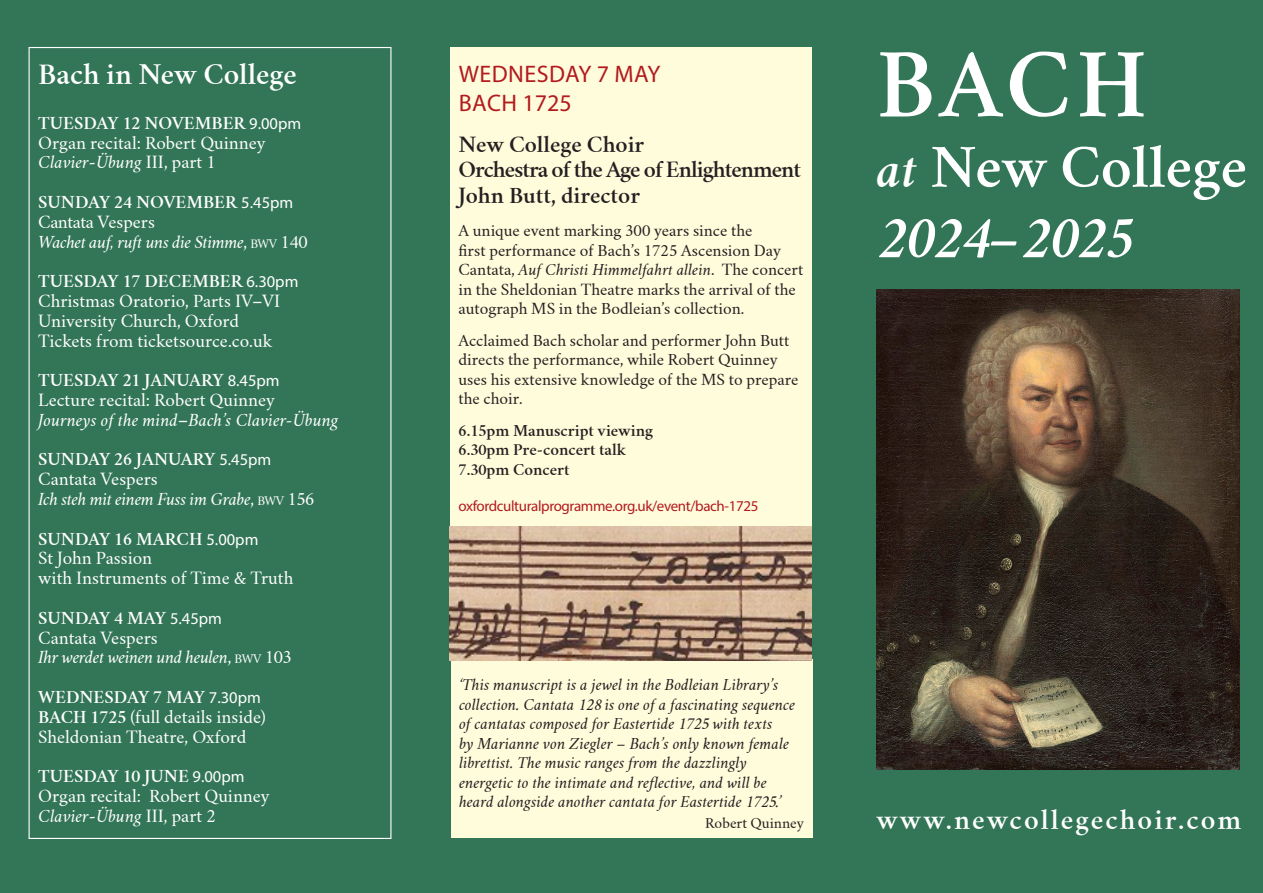
<style>
.page{position:relative;width:1263px;height:893px;background:#327557}
.page>*{position:absolute;margin:0;border:0;box-sizing:border-box;transform-origin:0 0}
.t1{font:600 87px "Crimson Text";color:#fff}
.t2{font:600 54px "Crimson Text";color:#fff}
.t3{font:italic 600 54px "Crimson Text";color:#fff}
.t4{font:600 27px "Crimson Text";color:#fff}
.t5{font:600 25.5px "Crimson Text";letter-spacing:.08em;color:#fff}
.t6{font:24px "Myriad Pro";letter-spacing:.015em;color:#b21b1f}
.t7{font:600 21px "Crimson Text";color:#231f20}
.t8{font:600 21px "Crimson Text";letter-spacing:-.045em;color:#231f20}
.t9{font:16.5px "Crimson Text";color:#fff}
.t10{font:600 16.5px "Crimson Text";color:#fff}
.t11{font:italic 16.5px "Crimson Text";letter-spacing:-.025em;color:#fff}
.t12{font:italic 16.5px "Crimson Text";color:#fff}
.t13{font:16.5px "Crimson Text";letter-spacing:-.025em;color:#fff}
.t14{font:15px/19.5px "Crimson Text";color:#231f20}
.t15{font:italic 15px/19.5px "Crimson Text";color:#231f20}
.t16{font:600 15px "Crimson Text";color:#231f20}
.t17{font:15px "Myriad Pro";letter-spacing:-.025em;color:#b21b1f}
.t18{font:13.5px "Crimson Text";color:#231f20}
.s1{font-family:"Myriad Pro";font-weight:400}
.s2{font-style:normal}
.s3{font-style:normal;font-size:11.55px}
.s4{font-weight:600}
.s5{font-style:italic}
.s6{font-style:italic;font-size:48px}
</style>
<div class="page">
<img style="left:876px;top:289px;width:363px;height:480px">
<div style="left:450px;top:47px;width:362px;height:485px;background:#fffcdc"></div>
<div style="left:450px;top:659px;width:362px;height:179px;background:#fffcdc"></div>
<img style="left:450px;top:527px;width:362px;height:133px">
<p class="t4" style="left:38px;top:58px;width:260px">Bach in New College</p>
<p class="t10" style="left:38px;top:113px;width:264px">TUESDAY 12 NOVEMBER <span class="s1">9.00pm</span></p>
<p class="t9" style="left:38px;top:132px;width:229px">Organ recital: Robert Quinney</p>
<p class="t12" style="left:38px;top:153px;width:179px">Clavier<span class="s2">-</span>Übung <span class="s2">III, part 1</span></p>
<p class="t10" style="left:38px;top:192px;width:257px">SUNDAY 24 NOVEMBER <span class="s1">5.45pm</span></p>
<p class="t13" style="left:38px;top:212px;width:118px">Cantata Vespers</p>
<p class="t11" style="left:38px;top:232px;width:271px">Wachet auf, ruft uns die Stimme<span class="s2">,</span> <span class="s3">BWV</span> <span class="s2">140</span></p>
<p class="t10" style="left:38px;top:271px;width:262px">TUESDAY 17 DECEMBER <span class="s1">6.30pm</span></p>
<p class="t9" style="left:38px;top:291px;width:243px">Christmas Oratorio, Parts IV–VI</p>
<p class="t9" style="left:38px;top:311px;width:202px">University Church, Oxford</p>
<p class="t9" style="left:38px;top:330px;width:236px">Tickets from ticketsource.co.uk</p>
<p class="t10" style="left:38px;top:370px;width:243px">TUESDAY 21 JANUARY <span class="s1">8.45pm</span></p>
<p class="t9" style="left:38px;top:390px;width:238px">Lecture recital: Robert Quinney</p>
<p class="t12" style="left:38px;top:410px;width:302px">Journeys of the mind<span class="s2">–</span>Bach’s Clavier-Übung</p>
<p class="t10" style="left:38px;top:449px;width:235px">SUNDAY 26 JANUARY <span class="s1">5.45pm</span></p>
<p class="t9" style="left:38px;top:469px;width:121px">Cantata Vespers</p>
<p class="t11" style="left:38px;top:490px;width:278px">Ich steh mit einem Fuss im Grabe<span class="s2">,</span> <span class="s3">BWV</span> <span class="s2">156</span></p>
<p class="t10" style="left:38px;top:529px;width:222px">SUNDAY 16 MARCH <span class="s1">5.00pm</span></p>
<p class="t9" style="left:38px;top:548px;width:116px">St John Passion</p>
<p class="t9" style="left:38px;top:568px;width:257px">with Instruments of Time &amp; Truth</p>
<p class="t10" style="left:38px;top:608px;width:185px">SUNDAY 4 MAY <span class="s1">5.45pm</span></p>
<p class="t9" style="left:38px;top:627px;width:121px">Cantata Vespers</p>
<p class="t11" style="left:38px;top:648px;width:255px">Ihr werdet weinen und heulen<span class="s2">,</span> <span class="s3">BWV</span> <span class="s2">103</span></p>
<p class="t10" style="left:38px;top:687px;width:224px">WEDNESDAY 7 MAY <span class="s1">7.30pm</span></p>
<p class="t9" style="left:38px;top:707px;width:229px"><span class="s4">BACH 1725</span> (full details inside)</p>
<p class="t9" style="left:38px;top:726px;width:210px">Sheldonian Theatre, Oxford</p>
<p class="t10" style="left:38px;top:766px;width:208px">TUESDAY 10 JUNE <span class="s1">9.00pm</span></p>
<p class="t9" style="left:38px;top:786px;width:233px">Organ recital: Robert Quinney</p>
<p class="t12" style="left:38px;top:806px;width:179px">Clavier<span class="s2">-</span>Übung <span class="s2">III, part 2</span></p>
<p class="t6" style="left:459px;top:59px;width:203px">WEDNESDAY 7 MAY</p>
<p class="t6" style="left:459px;top:88px;width:114px">BACH 1725</p>
<p class="t7" style="left:458px;top:132px;width:187px">New College Choir</p>
<p class="t8" style="left:458px;top:157px;width:344px">Orchestra of the Age of Enlightenment</p>
<p class="t7" style="left:458px;top:182px;width:183px">John Butt, director</p>
<p class="t14" style="left:458px;top:221px;width:346px">A unique event marking 300 years since the<br>first performance of Bach’s 1725 Ascension Day Cantata, <span class="s5">Auf Christi Himmelfahrt allein</span>. The concert in the Sheldonian Theatre marks the arrival of the autograph MS in the Bodleian’s collection.</p>
<p class="t14" style="left:458px;top:331px;width:342px">Acclaimed Bach scholar and performer John Butt directs the performance, while Robert Quinney uses his extensive knowledge of the MS to prepare the choir.</p>
<p class="t16" style="left:458px;top:421px;width:196px">6.15pm Manuscript viewing</p>
<p class="t16" style="left:458px;top:441px;width:169px">6.30pm Pre-concert talk</p>
<p class="t16" style="left:458px;top:460px;width:113px">7.30pm Concert</p>
<p class="t17" style="left:458px;top:497px;width:301px">oxfordculturalprogramme.org.uk/event/bach-1725</p>
<p class="t15" style="left:459px;top:676px;width:338px">‘This manuscript is a jewel in the Bodleian Library’s collection. Cantata 128 is one of a fascinating sequence of cantatas composed for Eastertide 1725 with texts<br>by Marianne von Ziegler – Bach’s only known female librettist. The music ranges from the dazzlingly energetic to the intimate and reflective, and will be heard alongside another cantata for Eastertide 1725.’</p>
<p class="t18" style="left:705px;top:814px;width:100px">Robert Quinney</p>
<p class="t1" style="left:876px;top:32px;width:272px">BACH</p>
<p class="t2" style="left:876px;top:135px;width:372px"><span class="s6">at</span> New College</p>
<p class="t3" style="left:876px;top:206px;width:257px">2024–2025</p>
<p class="t5" style="left:876px;top:804px;width:366px">www.newcollegechoir.com</p>
</div>
